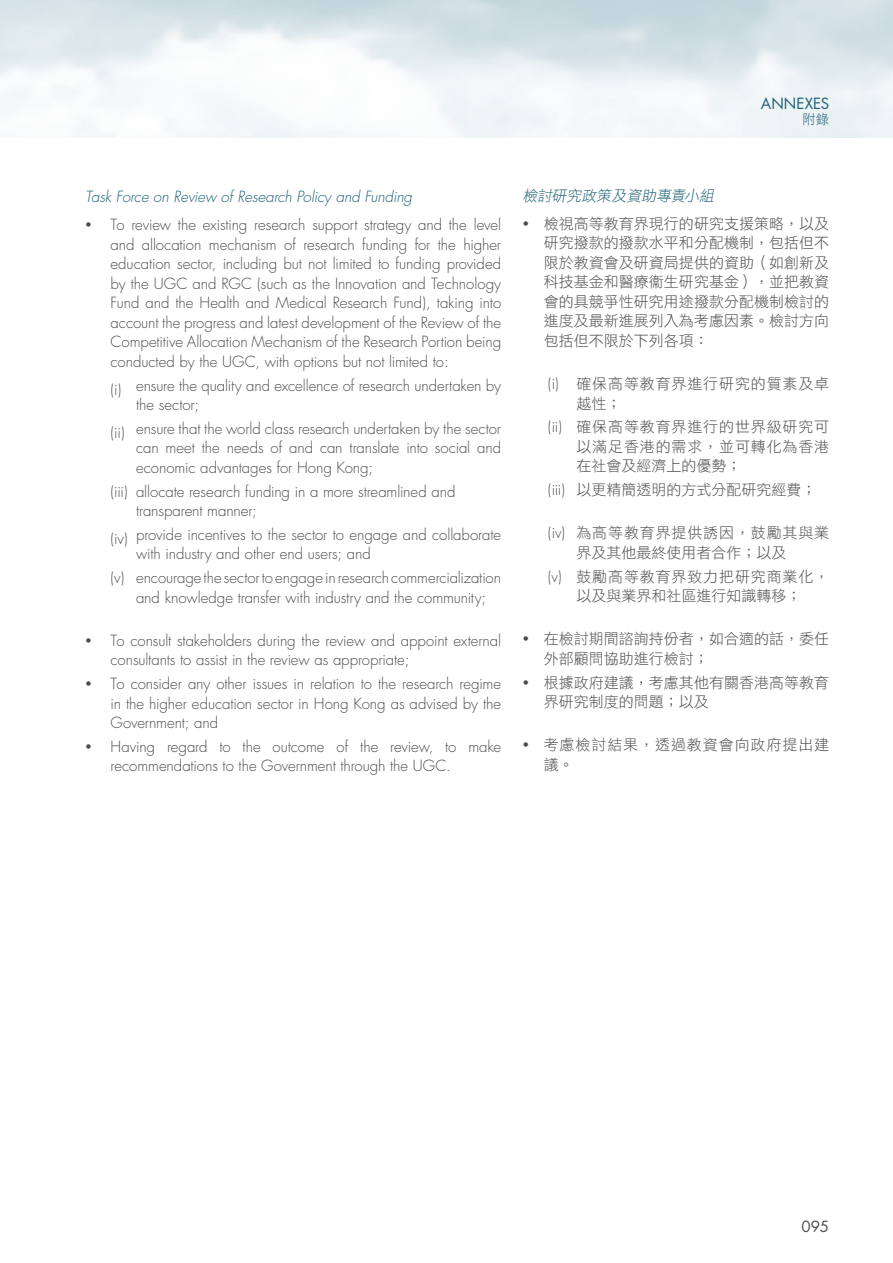
<style>
.page{position:relative;width:893px;height:1263px;background:#fff}
.page>*{position:absolute;margin:0;border:0;box-sizing:border-box;transform-origin:0 0}
.t1{font:300 15px/19.5px "Futura";letter-spacing:-.005em;color:#4b4c4d}
.t2{font:15px/19.5px "DF Li Hei Std W3";color:#4b4c4d}
.t3{font:15px "DF Li Hei Std W3";letter-spacing:.055em;color:#4b4c4d}
.t4{font:italic 300 15px "Futura";letter-spacing:-.01em;color:#1e6177}
.t5{font:15px/19.5px "DF Li Hei Std W3";letter-spacing:.06em;color:#4b4c4d}
.t6{font:italic 15px "DF Li Hei Std W3";color:#1e6177}
.t7{font:15px "Futura";letter-spacing:.005em;color:#1e6177}
.t8{font:15px "Futura";color:#4b4c4d}
.t9{font:13.5px "DF Li Hei Std W3";color:#1e6177}
.s1{font-family:"Futura";font-weight:300}
</style>
<div class="page">
<img style="left:0;top:0;width:1px;height:137px">
<p class="t7" style="left:761px;top:94px;width:70px">ANNEXES</p>
<p class="t9" style="left:802px;top:112px;width:28px">附錄</p>
<p class="t4" style="left:85px;top:188px;width:329px">Task Force on Review of Research Policy and Funding</p>
<p class="t1" style="left:111px;top:216px;width:392px;text-align:justify">To review the existing research support strategy and the level and allocation mechanism of research funding for the higher education sector, including but not limited to funding provided by the UGC and RGC (such as the Innovation and Technology Fund and the Health and Medical Research Fund), taking into account the progress and latest development of the Review of the Competitive Allocation Mechanism of the Research Portion being conducted by the UGC, with options but not limited to:</p>
<p class="t1" style="left:136px;top:376px;width:367px">ensure the quality and excellence of research undertaken by</p>
<p class="t1" style="left:136px;top:395px;width:65px">the sector;</p>
<p class="t1" style="left:136px;top:419px;width:367px">ensure that the world class research undertaken by the sector</p>
<p class="t1" style="left:136px;top:439px;width:367px">can meet the needs of and can translate into social and economic advantages for Hong Kong;</p>
<p class="t1" style="left:136px;top:482px;width:321px">allocate research funding in a more streamlined and</p>
<p class="t1" style="left:136px;top:501px;width:122px">transparent manner;</p>
<p class="t1" style="left:136px;top:525px;width:367px">provide incentives to the sector to engage and collaborate with industry and other end users; and</p>
<p class="t1" style="left:136px;top:568px;width:367px">encourage the sector to engage in research commercialization</p>
<p class="t1" style="left:136px;top:588px;width:352px">and knowledge transfer with industry and the community;</p>
<p class="t1" style="left:111px;top:631px;width:392px">To consult stakeholders during the review and appoint external consultants to assist in the review as appropriate;</p>
<p class="t1" style="left:111px;top:674px;width:392px;text-align:justify">To consider any other issues in relation to the research regime in the higher education sector in Hong Kong as advised by the Government; and</p>
<p class="t1" style="left:111px;top:737px;width:392px">Having regard to the outcome of the review, to make recommendations to the Government through the UGC.</p>
<p class="t1" style="left:111px;top:380px;width:12px">(i)</p>
<p class="t1" style="left:111px;top:423px;width:16px">(ii)</p>
<p class="t1" style="left:111px;top:482px;width:19px">(iii)</p>
<p class="t1" style="left:111px;top:529px;width:19px">(iv)</p>
<p class="t1" style="left:111px;top:568px;width:15px">(v)</p>
<p class="t6" style="left:522px;top:187px;width:196px">檢討研究政策及資助專責小組</p>
<p class="t2" style="left:544px;top:213px;width:287px;text-align:justify">檢視高等教育界現行的研究支援策略，以及研究撥款的撥款水平和分配機制，包括但不限於教資會及研資局提供的資助（如創新及科技基金和醫療衞生研究基金），並把教資會的具競爭性研究用途撥款分配機制檢討的進度及最新進展列入為考慮因素。檢討方向包括但不限於下列各項：</p>
<p class="t3" style="left:548px;top:376px;width:283px"><span class="s1">(i)</span> 確保高等教育界進行研究的質素及卓</p>
<p class="t2" style="left:576px;top:393px;width:46px">越性；</p>
<p class="t3" style="left:548px;top:419px;width:283px"><span class="s1">(ii)</span> 確保高等教育界進行的世界級研究可</p>
<p class="t3" style="left:576px;top:438px;width:254px">以滿足香港的需求，並可轉化為香港</p>
<p class="t2" style="left:576px;top:456px;width:166px">在社會及經濟上的優勢；</p>
<p class="t2" style="left:548px;top:480px;width:270px"><span class="s1">(iii)</span> 以更精簡透明的方式分配研究經費；</p>
<p class="t3" style="left:548px;top:525px;width:283px"><span class="s1">(iv)</span> 為高等教育界提供誘因，鼓勵其與業</p>
<p class="t2" style="left:576px;top:542px;width:211px">界及其他最終使用者合作；以及</p>
<p class="t3" style="left:548px;top:568px;width:283px"><span class="s1">(v)</span> 鼓勵高等教育界致力把研究商業化，</p>
<p class="t2" style="left:576px;top:586px;width:226px">以及與業界和社區進行知識轉移；</p>
<p class="t2" style="left:544px;top:629px;width:287px">在檢討期間諮詢持份者，如合適的話，委任外部顧問協助進行檢討；</p>
<p class="t2" style="left:544px;top:672px;width:287px">根據政府建議，考慮其他有關香港高等教育界研究制度的問題；以及</p>
<p class="t5" style="left:544px;top:735px;width:287px">考慮檢討結果，透過教資會向政府提出建議。</p>
<p class="t8" style="left:801px;top:1217px;width:29px">095</p>
</div>
